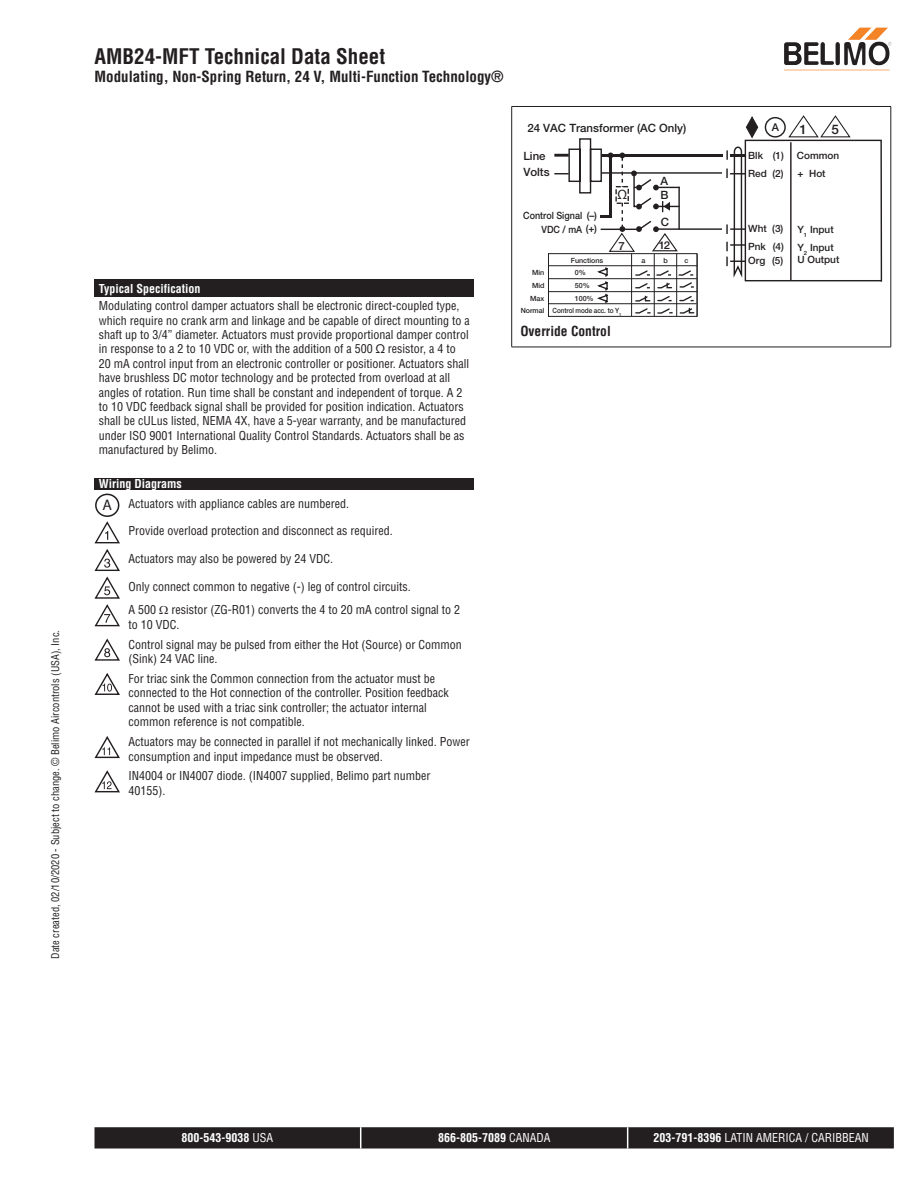
<style>
.page{position:relative;width:918px;height:1188px;background:#fff}
.page>*{position:absolute;margin:0;border:0;box-sizing:border-box;transform-origin:0 0}
.Header_AM{font:700 condensed 21px "Helvetica";color:#231f20}
.t1{font:15.3px "Myriad Pro";color:#231f20}
.Subtext_AM{font:700 condensed 15px "Helvetica";color:#231f20}
.t2{font:500 13.65px "Helvetica Neue LT Std";color:#231f20}
.Tabellentext_9pt_0_5{font:700 condensed 13.5px "Helvetica";color:#231f20}
.t3{font:500 13.2px "Helvetica Neue";color:#231f20}
.t4{font:condensed 12px/14.4px "Helvetica";color:#231f20}
.Footer_AM_center{font:700 condensed 12px "Helvetica";color:#fff}
.Footer_AM_center-2{font:condensed 12px "Helvetica";color:#fff}
.Tabellentext_1mm_Ein{font:700 condensed 12px "Helvetica";color:#fff}
.t5{font:500 11.4px/15.9px "Helvetica Neue";color:#231f20}
.t6{font:500 11.25px "Helvetica Neue";color:#231f20}
.t7{font:500 10.8px "Helvetica Neue";color:#231f20;scale:1.05 1}
.t8{font:500 10.8px "Helvetica Neue";color:#231f20}
.t9{font:condensed 10.5px "Helvetica";color:#231f20}
.t10{font:500 10.05px/12.6px "Helvetica Neue";color:#231f20}
.t11{font:500 10.05px "Helvetica Neue";color:#231f20;scale:.9 1}
.t12{font:500 7.2px/12.8px "Helvetica Neue";letter-spacing:-.005em;color:#231f20}
.t13{font:500 7.2px "Helvetica Neue";letter-spacing:-.005em;color:#231f20;scale:.89 1}
.s1{font-family:"Nimbus Sans BEL";font-stretch:normal}
.s2{font-weight:400}
.s3{font-weight:700}
</style>
<div class="page">
<div style="left:94px;top:280px;width:380px;height:17px;background:#231f20"></div>
<div style="left:94px;top:478px;width:380px;height:11px;background:#231f20"></div>
<div style="left:95px;top:494px;width:24px;height:23px;border:2px solid #231f20;border-radius:50%"></div>
<svg style="left:94px;top:521px;width:26px;height:22px"></svg>
<svg style="left:94px;top:549px;width:26px;height:22px"></svg>
<svg style="left:94px;top:577px;width:26px;height:49px"></svg>
<svg style="left:94px;top:638px;width:26px;height:23px"></svg>
<svg style="left:94px;top:673px;width:26px;height:22px"></svg>
<svg style="left:94px;top:736px;width:26px;height:22px"></svg>
<svg style="left:94px;top:770px;width:26px;height:22px"></svg>
<hr style="left:511px;top:107px;width:1px;height:240px;background:#231f20">
<hr style="left:891px;top:107px;width:1px;height:240px;background:#231f20">
<hr style="left:512px;top:106px;width:379px;height:1px;background:#231f20">
<hr style="left:512px;top:347px;width:379px;height:1px;background:#231f20">
<div style="left:548px;top:253px;width:150px;height:64px;border:1px solid #231f20"></div>
<hr style="left:549px;top:265px;width:148px;height:1px;background:#231f20">
<hr style="left:549px;top:278px;width:148px;height:1px;background:#231f20">
<hr style="left:548px;top:291px;width:149px;height:1px;background:#231f20">
<hr style="left:548px;top:303px;width:149px;height:1px;background:#231f20">
<hr style="left:697px;top:254px;width:1px;height:62px;background:#231f20">
<hr style="left:631px;top:254px;width:1px;height:62px;background:#231f20">
<hr style="left:676px;top:253px;width:1px;height:63px;background:#231f20">
<hr style="left:654px;top:254px;width:1px;height:62px;background:#231f20">
<svg style="left:554px;top:115px;width:328px;height:200px"></svg>
<img style="left:847px;top:27px;width:41px;height:35px">
<svg style="left:94px;top:1127px;width:800px;height:22px;background:#2a2728"></svg>
<p class="t9" style="left:49px;top:959px;width:330px;rotate:-90deg">Date created, 02/10/2020 - Subject to change. © Belimo Aircontrols (USA), Inc.</p>
<p class="Header_AM" style="left:94px;top:43px;width:292px">AMB24-MFT Technical Data Sheet</p>
<p class="Subtext_AM" style="left:94px;top:67px;width:411px">Modulating, Non-Spring Return, 24 V, Multi-Function Technology®</p>
<p class="Footer_AM_center" style="left:99px;top:281px;width:103px">Typical Specification</p>
<p class="t4" style="left:99px;top:299px;width:373px">Modulating control damper actuators shall be electronic direct-coupled type, which require no crank arm and linkage and be capable of direct mounting to a shaft up to 3/4” diameter. Actuators must provide proportional damper control in response to a 2 to 10 VDC or, with the addition of a 500 <span class="s1">Ω</span> resistor, a 4 to 20 mA control input from an electronic controller or positioner. Actuators shall have brushless DC motor technology and be protected from overload at all angles of rotation. Run time shall be constant and independent of torque. A 2 to 10 VDC feedback signal shall be provided for position indication. Actuators shall be cULus listed, NEMA 4X, have a 5-year warranty, and be manufactured under ISO 9001 International Quality Control Standards. Actuators shall be as manufactured by Belimo.</p>
<p class="Tabellentext_1mm_Ein" style="left:99px;top:476px;width:84px">Wiring Diagrams</p>
<p class="t1" style="left:102px;top:495px;width:11px">A</p>
<p class="t4" style="left:129px;top:496px;width:222px">Actuators with appliance cables are numbered.</p>
<p class="t4" style="left:129px;top:524px;width:266px">Provide overload protection and disconnect as required.</p>
<p class="t4" style="left:129px;top:551px;width:206px">Actuators may also be powered by 24 VDC.</p>
<p class="t4" style="left:129px;top:579px;width:284px">Only connect common to negative (-) leg of control circuits.</p>
<p class="t4" style="left:129px;top:603px;width:29px">A 500</p>
<p class="t4" style="left:129px;top:603px;width:333px;text-indent:43px">resistor (ZG-R01) converts the 4 to 20 mA control signal to 2 to 10 VDC.</p>
<p class="t4" style="left:129px;top:637px;width:335px">Control signal may be pulsed from either the Hot (Source) or Common (Sink) 24 VAC line.</p>
<p class="t4" style="left:129px;top:671px;width:322px">For triac sink the Common connection from the actuator must be connected to the Hot connection of the controller. Position feedback cannot be used with a triac sink controller; the actuator internal common reference is not compatible.</p>
<p class="t4" style="left:129px;top:734px;width:343px">Actuators may be connected in parallel if not mechanically linked. Power consumption and input impedance must be observed.</p>
<p class="t4" style="left:129px;top:769px;width:303px">IN4004 or IN4007 diode. (IN4007 supplied, Belimo part number<br>40155).</p>
<p class="t5" style="left:527px;top:120px;width:160px">24 VAC Transformer (AC Only)</p>
<p class="t5" style="left:523px;top:147px;width:28px">Line<br>Volts</p>
<p class="t10" style="left:586px;top:209px;width:13px">(–) (+)</p>
<p class="t11" style="left:523px;top:210px;width:67px">Control Signal</p>
<p class="t11" style="left:542px;top:223px;width:47px">VDC / mA</p>
<p class="t2" style="left:617px;top:186px;width:11px">Ω</p>
<p class="t5" style="left:661px;top:173px;width:9px">A</p>
<p class="t5" style="left:660px;top:187px;width:10px">B</p>
<p class="t5" style="left:661px;top:214px;width:10px">C</p>
<p class="t8" style="left:772px;top:120px;width:9px">A</p>
<p class="t3" style="left:800px;top:122px;width:9px">1</p>
<p class="t3" style="left:831px;top:122px;width:9px">5</p>
<p class="t10" style="left:748px;top:149px;width:37px">Blk (1)</p>
<p class="t10" style="left:797px;top:149px;width:44px">Common</p>
<p class="t10" style="left:748px;top:167px;width:37px">Red (2)</p>
<p class="t10" style="left:798px;top:167px;width:30px">+ Hot</p>
<p class="t10" style="left:748px;top:222px;width:37px">Wht (3)</p>
<p class="t10" style="left:798px;top:223px;width:38px">Y<sub>1</sub> Input</p>
<p class="t12" style="left:521px;top:266px;width:25px;text-align:right">Min<br>Mid<br>Max<br>Normal</p>
<p class="t6" style="left:618px;top:239px;width:8px">7</p>
<p class="t7" style="left:659px;top:239px;width:12px">12</p>
<p class="t10" style="left:748px;top:240px;width:37px">Pnk (4)</p>
<p class="t12" style="left:575px;top:255px;width:30px;line-height:11.7px;text-indent:-4px">Functions<br>0%</p>
<p class="t12" style="left:575px;top:279px;width:20px">50%<br>100%</p>
<p class="t13" style="left:553px;top:306px;width:79px">Control mode acc. to Y<sub>1</sub></p>
<p class="t12" style="left:642px;top:254px;width:5px">a</p>
<p class="t12" style="left:663px;top:254px;width:6px">b</p>
<p class="t12" style="left:684px;top:254px;width:5px">c</p>
<p class="t10" style="left:748px;top:254px;width:36px">Org (5)</p>
<p class="Tabellentext_9pt_0_5" style="left:520px;top:322px;width:92px">Override Control</p>
<p class="t10" style="left:798px;top:241px;width:38px">Y<sub>2</sub> Input</p>
<p class="t10" style="left:798px;top:253px;width:43px">U Output</p>
<p class="Footer_AM_center" style="left:181px;top:1130px;width:93px">800-543-9038 <span class="s2">USA</span></p>
<p class="Footer_AM_center" style="left:438px;top:1130px;width:114px">866-805-7089 <span class="s2">CANADA</span></p>
<p class="Footer_AM_center-2" style="left:653px;top:1130px;width:217px"><span class="s3">203-791-8396</span> LATIN AMERICA / CARIBBEAN</p>
</div>
